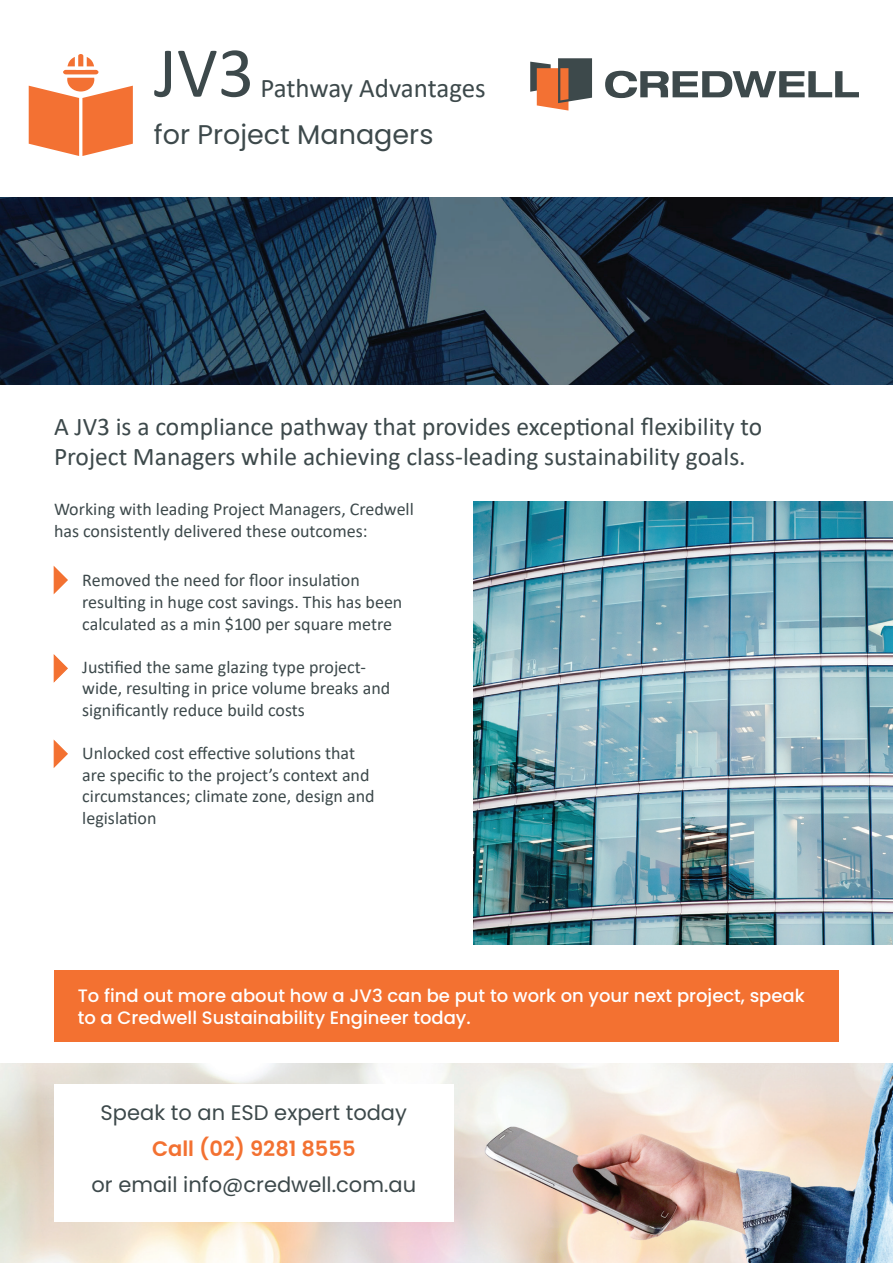
<style>
.page{position:relative;width:893px;height:1263px;background:#fff}
.page>*{position:absolute;margin:0;border:0;box-sizing:border-box;transform-origin:0 0}
.t1{font:72px "Calibri";color:#3d494b}
.t2{font:27px "Poppins";color:#3d494b}
.t3{font:27px "Calibri";letter-spacing:-.01em;color:#3d494b}
.t4{font:25.5px/30.6px "Calibri";color:#3d494b}
.t5{font:21px "Poppins";color:#3d494b}
.t6{font:600 21px "Poppins";color:#f37131}
.t7{font:18px/21.6px "Calibri";color:#3d494b}
.t8{font:500 18px/21.6px "Poppins";color:#fff}
</style>
<div class="page">
<img style="left:0;top:198px;width:893px;height:187px">
<div style="left:54px;top:971px;width:785px;height:71px;background:#f37131"></div>
<svg style="left:530px;top:58px;width:62px;height:53px"></svg>
<svg style="left:605px;top:71px;width:254px;height:27px"></svg>
<svg style="left:29px;top:54px;width:104px;height:102px"></svg>
<img style="left:0;top:1063px;width:893px;height:200px">
<div style="left:54px;top:1084px;width:400px;height:137px;background:#fff"></div>
<svg style="left:53px;top:565px;width:15px;height:30px"></svg>
<img style="left:474px;top:502px;width:419px;height:442px">
<svg style="left:53px;top:654px;width:15px;height:29px"></svg>
<svg style="left:53px;top:739px;width:15px;height:29px"></svg>
<h1 class="t1" style="left:154px;top:23px;width:102px">JV3</h1>
<h2 class="t3" style="left:260px;top:69px;width:227px">Pathway Advantages</h2>
<h2 class="t2" style="left:154px;top:119px;width:281px">for Project Managers</h2>
<h3 class="t4" style="left:54px;top:410px;width:710px">A JV3 is a compliance pathway that provides exceptional flexibility to<br>Project Managers while achieving class-leading sustainability goals.</h3>
<p class="t7" style="left:54px;top:498px;width:361px">Working with leading Project Managers, Credwell has consistently delivered these outcomes:</p>
<p class="t7" style="left:82px;top:569px;width:322px">Removed the need for floor insulation resulting in huge cost savings. This has been calculated as a min $100 per square metre</p>
<p class="t7" style="left:82px;top:655px;width:309px">Justified the same glazing type project&shy;wide, resulting in price volume breaks and significantly reduce build costs</p>
<p class="t7" style="left:82px;top:742px;width:294px">Unlocked cost effective solutions that are specific to the project’s context and circumstances; climate zone, design and legislation</p>
<p class="t8" style="left:78px;top:985px;width:728px">To find out more about how a JV3 can be put to work on your next project, speak to a Credwell Sustainability Engineer today.</p>
<p class="t5" style="left:101px;top:1101px;width:308px">Speak to an ESD expert today</p>
<p class="t6" style="left:152px;top:1137px;width:205px">Call (02) 9281 8555</p>
<p class="t5" style="left:92px;top:1173px;width:326px">or email info@credwell.com.au</p>
</div>
